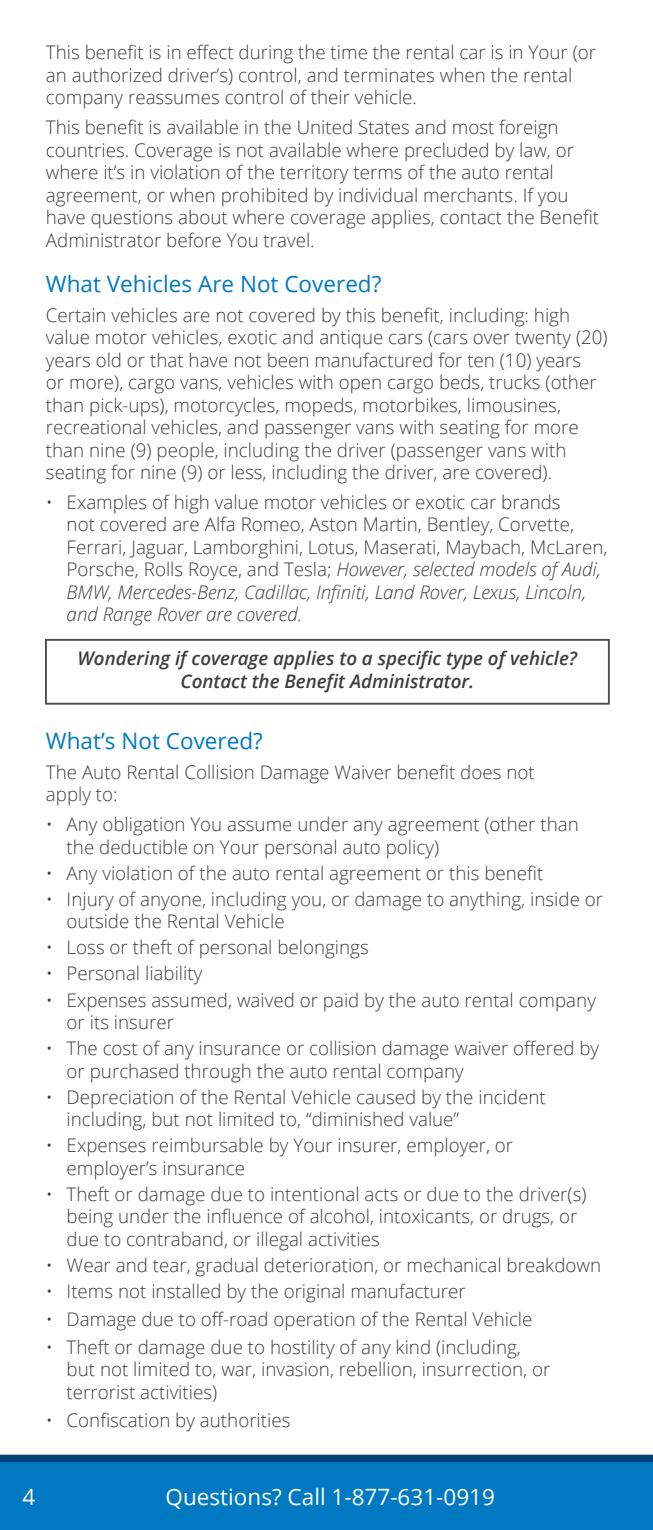
<style>
.page{position:relative;width:653px;height:1530px;background:#fff}
.page>*{position:absolute;margin:0;border:0;box-sizing:border-box;transform-origin:0 0}
.t1{font:22.5px "Open Sans";color:#0079c2}
.t2{font:22.5px "Open Sans";color:#fff}
.t3{font:300 18.75px/22.5px "Open Sans";color:#3e3e3f}
.t4{font:italic 600 18.75px/22.5px "Open Sans";color:#3e3e3f;text-align:center}
.s1{font-style:italic}
</style>
<div class="page">
<div style="left:0;top:1462px;width:652px;height:68px;background:#0079c2"></div>
<div style="left:0;top:1455px;width:652px;height:7px;background:#01427c"></div>
<div style="left:45px;top:639px;width:564px;height:66px;border:2px solid #4b4c4d"></div>
<p class="t3" style="left:46px;top:41px;width:551px">This benefit is in effect during the time the rental car is in Your (or an authorized driver’s) control, and terminates when the rental company reassumes control of their vehicle.</p>
<p class="t3" style="left:46px;top:115px;width:554px">This benefit is available in the United States and most foreign countries. Coverage is not available where precluded by law, or where it’s in violation of the territory terms of the auto rental agreement, or when prohibited by individual merchants. If you have questions about where coverage applies, contact the Benefit Administrator before You travel.</p>
<h3 class="t1" style="left:46px;top:268px;width:337px">What Vehicles Are Not Covered?</h3>
<p class="t3" style="left:46px;top:303px;width:563px">Certain vehicles are not covered by this benefit, including: high value motor vehicles, exotic and antique cars (cars over twenty (20) years old or that have not been manufactured for ten (10) years<br>or more), cargo vans, vehicles with open cargo beds, trucks (other than pick-ups), motorcycles, mopeds, motorbikes, limousines, recreational vehicles, and passenger vans with seating for more than nine (9) people, including the driver (passenger vans with seating for nine (9) or less, including the driver, are covered).</p>
<p class="t3" style="left:67px;top:490px;width:542px;text-indent:-21px">• ?Examples of high value motor vehicles or exotic car brands<br>not covered are Alfa Romeo, Aston Martin, Bentley, Corvette, Ferrari, Jaguar, Lamborghini, Lotus, Maserati, Maybach, McLaren, Porsche, Rolls Royce, and Tesla; <span class="s1">However, selected models of Audi, BMW, Mercedes-Benz, Cadillac, Infiniti, Land Rover, Lexus, Lincoln, and Range Rover are covered.</span></p>
<p class="t4" style="left:77px;top:647px;width:501px">Wondering if coverage applies to a specific type of vehicle?<br>Contact the Benefit Administrator.</p>
<h3 class="t1" style="left:46px;top:726px;width:218px">What’s Not Covered?</h3>
<p class="t3" style="left:46px;top:760px;width:490px">The Auto Rental Collision Damage Waiver benefit does not apply to:</p>
<p class="t3" style="left:67px;top:813px;width:513px;text-indent:-21px">• ?Any obligation You assume under any agreement (other than the deductible on Your personal auto policy)</p>
<p class="t3" style="left:46px;top:861px;width:499px">• Any violation of the auto rental agreement or this benefit</p>
<p class="t3" style="left:67px;top:887px;width:538px;text-indent:-21px">• ?Injury of anyone, including you, or damage to anything, inside or outside the Rental Vehicle</p>
<p class="t3" style="left:46px;top:936px;width:324px">• Loss or theft of personal belongings</p>
<p class="t3" style="left:46px;top:962px;width:158px">• Personal liability</p>
<p class="t3" style="left:67px;top:988px;width:530px;text-indent:-21px">• ?Expenses assumed, waived or paid by the auto rental company or its insurer</p>
<p class="t3" style="left:67px;top:1037px;width:534px;text-indent:-21px">• ?The cost of any insurance or collision damage waiver offered by or purchased through the auto rental company</p>
<p class="t3" style="left:67px;top:1085px;width:480px;text-indent:-21px">• ?Depreciation of the Rental Vehicle caused by the incident including, but not limited to, “diminished value”</p>
<p class="t3" style="left:67px;top:1134px;width:448px;text-indent:-21px">• ?Expenses reimbursable by Your insurer, employer, or employer’s insurance</p>
<p class="t3" style="left:67px;top:1182px;width:521px;text-indent:-21px">• ?Theft or damage due to intentional acts or due to the driver(s) being under the influence of alcohol, intoxicants, or drugs, or due to contraband, or illegal activities</p>
<p class="t3" style="left:46px;top:1254px;width:556px">• ?Wear and tear, gradual deterioration, or mechanical breakdown</p>
<p class="t3" style="left:46px;top:1280px;width:421px">• Items not installed by the original manufacturer</p>
<p class="t3" style="left:46px;top:1308px;width:488px">• Damage due to off-road operation of the Rental Vehicle</p>
<p class="t3" style="left:67px;top:1335px;width:485px;text-indent:-21px">• ?Theft or damage due to hostility of any kind (including, but not limited to, war, invasion, rebellion, insurrection, or terrorist activities)</p>
<p class="t3" style="left:46px;top:1408px;width:246px">• Confiscation by authorities</p>
<p class="t2" style="left:22px;top:1481px;width:14px">4</p>
<p class="t2" style="left:165px;top:1481px;width:331px">Questions? Call 1-877-631-0919</p>
</div>
